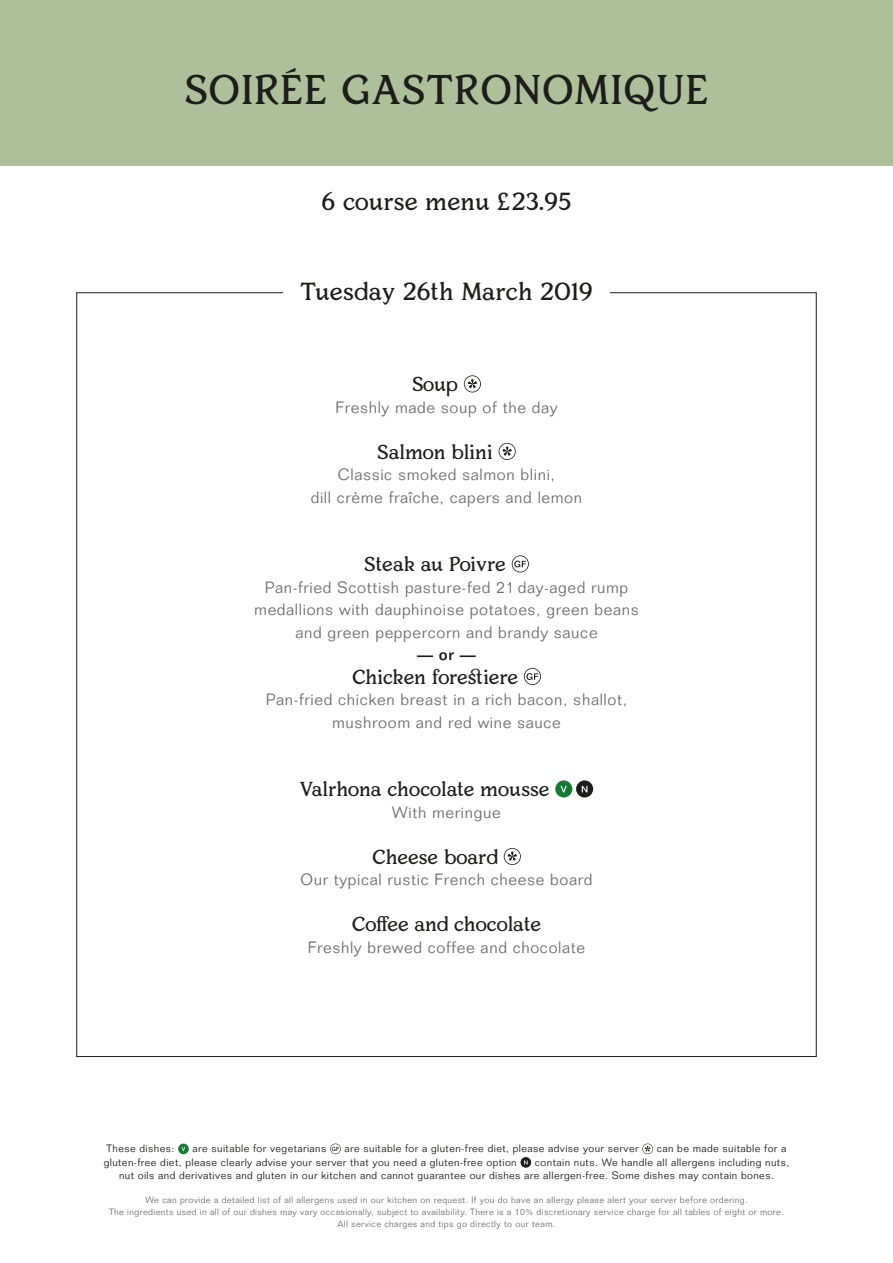
<style>
.page{position:relative;width:893px;height:1263px;background:#fff}
.page>*{position:absolute;margin:0;border:0;box-sizing:border-box;transform-origin:0 0}
.t1{font:40.5px "Voltaire Serif";letter-spacing:.02em;color:#1d1d1b}
.t2{font:24.15px "Voltaire Serif";color:#1d1d1b}
.t3{font:19.65px "Voltaire Serif";letter-spacing:-.01em;color:#1d1d1b}
.t4{font:300 16.05px/22.5px "Folio Std";letter-spacing:.04em;color:#706f6f;text-align:center}
.t5{font:500 16.05px "Folio Std";color:#1d1d1b}
.t6{font:300 10.5px/13.5px "Folio Std";letter-spacing:.04em;color:#1d1d1b}
.t7{font:300 9px/12px "Folio Std";letter-spacing:.04em;color:#706f6f;text-align:center}
</style>
<div class="page">
<div style="left:0;top:0;width:893px;height:165px;background:#adc09a"></div>
<svg style="left:464px;top:375px;width:17px;height:17px"></svg>
<svg style="left:465px;top:376px;width:15px;height:16px"></svg>
<svg style="left:468px;top:379px;width:9px;height:9px"></svg>
<svg style="left:499px;top:443px;width:17px;height:17px"></svg>
<svg style="left:499px;top:444px;width:16px;height:15px"></svg>
<svg style="left:502px;top:446px;width:10px;height:9px"></svg>
<svg style="left:512px;top:555px;width:17px;height:17px"></svg>
<svg style="left:512px;top:556px;width:16px;height:16px"></svg>
<svg style="left:514px;top:561px;width:12px;height:6px"></svg>
<svg style="left:524px;top:668px;width:17px;height:17px"></svg>
<div style="left:525px;top:669px;width:15px;height:15px;background:#fff;border-radius:50%"></div>
<svg style="left:526px;top:673px;width:12px;height:7px"></svg>
<svg style="left:555px;top:780px;width:38px;height:17px"></svg>
<svg style="left:504px;top:848px;width:17px;height:17px"></svg>
<svg style="left:504px;top:849px;width:16px;height:15px"></svg>
<svg style="left:508px;top:851px;width:9px;height:9px"></svg>
<svg style="left:178px;top:1143px;width:11px;height:11px"></svg>
<svg style="left:330px;top:1143px;width:11px;height:11px"></svg>
<svg style="left:331px;top:1144px;width:9px;height:10px"></svg>
<svg style="left:332px;top:1147px;width:7px;height:4px"></svg>
<svg style="left:642px;top:1143px;width:11px;height:11px"></svg>
<svg style="left:643px;top:1144px;width:9px;height:10px"></svg>
<svg style="left:645px;top:1146px;width:5px;height:5px"></svg>
<svg style="left:520px;top:1157px;width:11px;height:11px"></svg>
<h1 class="t1" style="left:184px;top:67px;width:526px">SOIRÉE GASTRONOMIQUE</h1>
<h2 class="t2" style="left:322px;top:187px;width:251px">6 course menu £23.95</h2>
<h2 class="t2" style="left:300px;top:277px;width:294px">Tuesday 26th March 2019</h2>
<h3 class="t3" style="left:412px;top:373px;width:47px">Soup</h3>
<h3 class="t4" style="left:335px;top:396px;width:223px">Freshly made soup of the day</h3>
<h3 class="t3" style="left:377px;top:440px;width:117px">Salmon blini</h3>
<h3 class="t4" style="left:311px;top:463px;width:273px">Classic smoked salmon blini,<br>dill crème fraîche, capers and lemon</h3>
<h3 class="t3" style="left:364px;top:553px;width:143px">Steak au Poivre</h3>
<h3 class="t4" style="left:254px;top:576px;width:386px">Pan-fried Scottish pasture-fed 21 day-aged rump medallions with dauphinoise potatoes, green beans and green peppercorn and brandy sauce</h3>
<h3 class="t5" style="left:417px;top:645px;width:60px">— or —</h3>
<h3 class="t3" style="left:352px;top:665px;width:168px">Chicken forestiere</h3>
<h3 class="t4" style="left:266px;top:688px;width:363px">Pan-fried chicken breast in a rich bacon, shallot, mushroom and red wine sauce</h3>
<h3 class="t3" style="left:300px;top:778px;width:251px">Valrhona chocolate mousse</h3>
<h3 class="t4" style="left:392px;top:801px;width:110px">With meringue</h3>
<h3 class="t3" style="left:372px;top:845px;width:127px">Cheese board</h3>
<h3 class="t4" style="left:301px;top:868px;width:293px">Our typical rustic French cheese board</h3>
<h3 class="t3" style="left:352px;top:913px;width:191px">Coffee and chocolate</h3>
<h3 class="t4" style="left:308px;top:936px;width:279px">Freshly brewed coffee and chocolate</h3>
<p class="t6" style="left:107px;top:1142px;width:69px">These dishes:</p>
<p class="t6" style="left:193px;top:1142px;width:135px">are suitable for vegetarians</p>
<p class="t6" style="left:345px;top:1142px;width:295px">are suitable for a gluten-free diet, please advise your server</p>
<p class="t6" style="left:657px;top:1142px;width:131px">can be made suitable for a</p>
<p class="t6" style="left:104px;top:1155px;width:414px">gluten-free diet, please clearly advise your server that you need a gluten-free option</p>
<p class="t6" style="left:119px;top:1155px;width:672px;text-indent:416px">contain nuts. We handle all allergens including nuts, nut oils and derivatives and gluten in our kitchen and cannot guarantee our dishes are allergen-free. Some dishes may contain bones.</p>
<p class="t7" style="left:109px;top:1194px;width:676px">We can provide a detailed list of all allergens used in our kitchen on request. If you do have an allergy please alert your server before ordering.<br>The ingredients used in all of our dishes may vary occasionally, subject to availability. There is a 10% discretionary service charge for all tables of eight or more.<br>All service charges and tips go directly to our team.</p>
</div>
